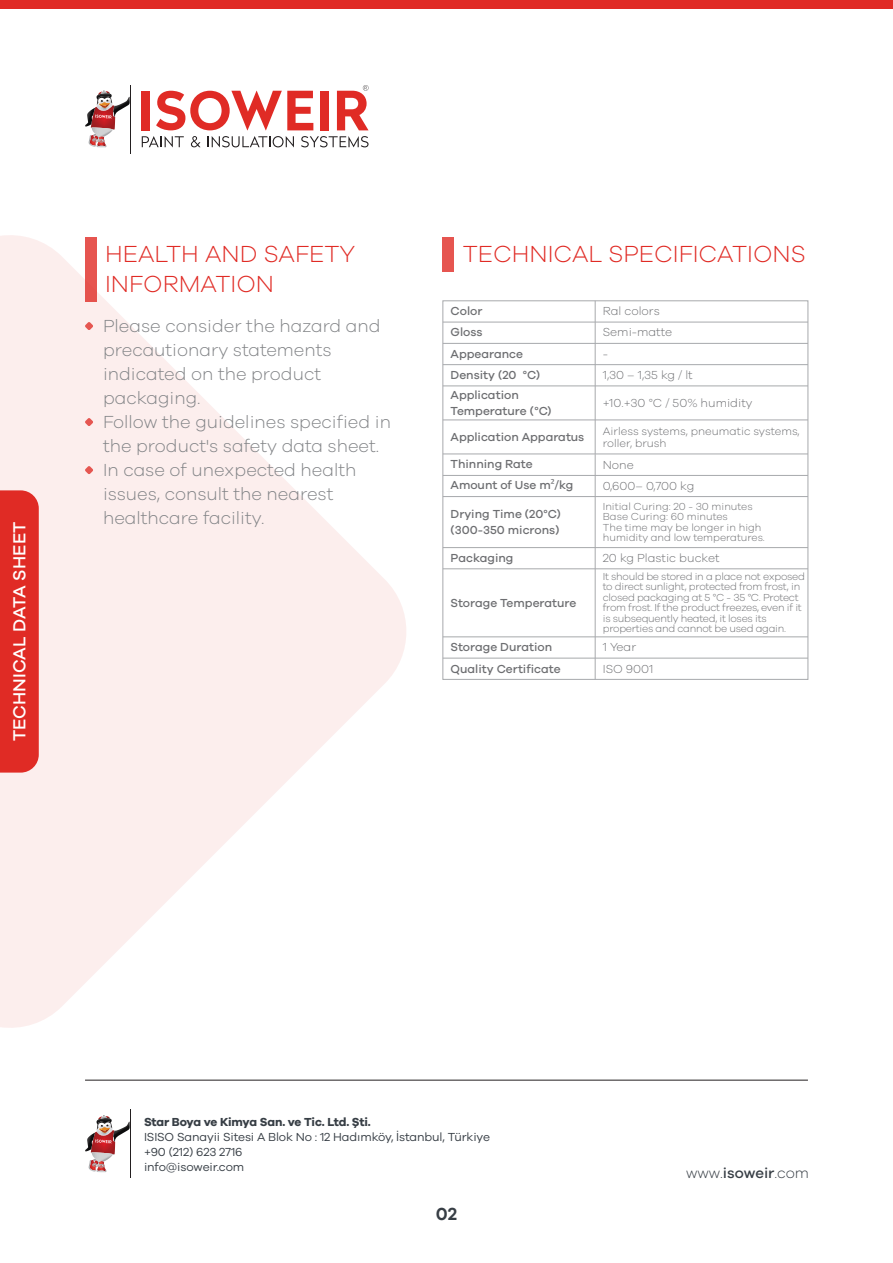
<style>
.page{position:relative;width:893px;height:1263px;background:#fff}
.page>*{position:absolute;margin:0;border:0;box-sizing:border-box;transform-origin:0 0}
.t1{font:300 24px/30px "Galano Grotesque";color:#e02b25}
.t2{font:300 18px/24px "Galano Grotesque";color:#808285}
.t3{font:500 18px "Galano Grotesque";color:#fff}
.t4{font:600 18px "Galano Grotesque";color:#373e45}
.t5{font:300 15px "Galano Grotesque";color:#373e45}
.t6{font:500 12px/16.2px "Galano Grotesque";color:#6d6e71}
.t7{font:300 12px "Galano Grotesque";color:#6d6e71}
.t8{font:12px/15px "Galano Grotesque";letter-spacing:-.01em;color:#373e45}
.t9{font:700 12px "Galano Grotesque";letter-spacing:-.02em;color:#373e45}
.t10{font:300 11.25px/12px "Galano Grotesque";color:#6d6e71}
.t11{font:300 10.5px/10.5px "Galano Grotesque";letter-spacing:-.025em;color:#6d6e71}
.t12{font:300 10.5px/10.5px "Galano Grotesque";color:#6d6e71}
.s1{font-family:"Myriad Pro";font-weight:400}
.s2{font-weight:500}
</style>
<div class="page">
<svg style="left:0;top:235px;width:406px;height:793px;fill:#fceeed"></svg>
<div style="left:0;top:490px;width:39px;height:283px;background:#e02b25"></div>
<hr style="left:130px;top:85px;width:1px;height:68px;background:#231f20">
<svg style="left:85px;top:91px;width:45px;height:56px"></svg>
<svg style="left:142px;top:136px;width:42px;height:11px"></svg>
<svg style="left:191px;top:136px;width:10px;height:11px"></svg>
<svg style="left:208px;top:136px;width:86px;height:11px"></svg>
<svg style="left:301px;top:136px;width:68px;height:11px"></svg>
<div style="left:142px;top:91px;width:8px;height:39px;background:#e02b25"></div>
<svg style="left:156px;top:91px;width:157px;height:39px"></svg>
<div style="left:320px;top:91px;width:8px;height:39px;background:#e02b25"></div>
<svg style="left:337px;top:85px;width:32px;height:45px"></svg>
<hr style="left:130px;top:1110px;width:1px;height:68px;background:#231f20">
<svg style="left:85px;top:1115px;width:45px;height:57px"></svg>
<hr style="left:85px;top:1080px;width:723px;height:1px;background:#231f20">
<div style="left:0;top:0;width:893px;height:9px;background:#e02b25"></div>
<div style="left:85px;top:237px;width:11px;height:64px;background:#e65550"></div>
<svg style="left:85px;top:418px;width:8px;height:8px"></svg>
<svg style="left:85px;top:466px;width:8px;height:8px"></svg>
<svg style="left:85px;top:322px;width:8px;height:8px"></svg>
<div style="left:443px;top:237px;width:11px;height:34px;background:#e65550"></div>
<div style="left:442px;top:300px;width:366px;height:380px;border:1px solid #a7a9ac"></div>
<hr style="left:443px;top:322px;width:365px;height:1px;background:#a7a9ac">
<hr style="left:443px;top:343px;width:365px;height:1px;background:#a7a9ac">
<hr style="left:443px;top:364px;width:365px;height:1px;background:#a7a9ac">
<svg style="left:595px;top:301px;width:1px;height:84px"></svg>
<hr style="left:443px;top:385px;width:365px;height:1px;background:#a7a9ac">
<hr style="left:443px;top:420px;width:365px;height:1px;background:#a7a9ac">
<hr style="left:595px;top:386px;width:1px;height:34px;background:#a7a9ac">
<hr style="left:443px;top:454px;width:365px;height:1px;background:#a7a9ac">
<hr style="left:595px;top:420px;width:1px;height:34px;background:#a7a9ac">
<hr style="left:443px;top:475px;width:365px;height:1px;background:#a7a9ac">
<hr style="left:443px;top:496px;width:365px;height:1px;background:#a7a9ac">
<svg style="left:595px;top:454px;width:1px;height:42px"></svg>
<hr style="left:443px;top:547px;width:365px;height:1px;background:#a7a9ac">
<hr style="left:595px;top:497px;width:1px;height:51px;background:#a7a9ac">
<hr style="left:443px;top:568px;width:365px;height:1px;background:#a7a9ac">
<svg style="left:595px;top:548px;width:1px;height:20px"></svg>
<hr style="left:443px;top:636px;width:365px;height:1px;background:#a7a9ac">
<hr style="left:595px;top:569px;width:1px;height:68px;background:#a7a9ac">
<hr style="left:443px;top:658px;width:365px;height:1px;background:#a7a9ac">
<svg style="left:595px;top:637px;width:1px;height:42px"></svg>
<p class="t3" style="left:9px;top:741px;width:221px;rotate:-90deg">TECHNICAL DATA SHEET</p>
<h1 class="t1" style="left:105px;top:238px;width:252px">HEALTH AND SAFETY<br>INFORMATION</h1>
<p class="t2" style="left:103px;top:313px;width:290px">Please consider the hazard and precautionary statements indicated on the product packaging.<br>Follow the guidelines specified in the product's safety data sheet.<br>In case of unexpected health issues, consult the nearest healthcare facility.</p>
<h1 class="t1" style="left:463px;top:238px;width:344px">TECHNICAL SPECIFICATIONS</h1>
<p class="t6" style="left:451px;top:303px;width:33px">Color</p>
<p class="t7" style="left:603px;top:304px;width:58px">Ral colors</p>
<p class="t6" style="left:451px;top:324px;width:33px">Gloss</p>
<p class="t7" style="left:603px;top:325px;width:71px">Semi-matte</p>
<p class="t6" style="left:451px;top:345px;width:74px">Appearance</p>
<p class="t7" style="left:603px;top:346px;width:7px">-</p>
<p class="t6" style="left:451px;top:366px;width:91px">Density (20 °C)</p>
<p class="t7" style="left:603px;top:368px;width:91px">1,30 – 1,35 kg / lt</p>
<p class="t6" style="left:451px;top:386px;width:103px">Application<br>Temperature (°C)</p>
<p class="t7" style="left:603px;top:395px;width:151px">+10.+30 °C / 50% humidity</p>
<p class="t6" style="left:451px;top:428px;width:135px">Application Apparatus</p>
<p class="t10" style="left:603px;top:424px;width:198px">Airless systems, pneumatic systems, roller, brush</p>
<p class="t6" style="left:451px;top:456px;width:84px">Thinning Rate</p>
<p class="t7" style="left:603px;top:457px;width:33px">None</p>
<p class="t6" style="left:451px;top:477px;width:124px">Amount of Use m<span class="s1">²</span>/kg</p>
<p class="t7" style="left:603px;top:478px;width:93px">0,600– 0,700 kg</p>
<p class="t6" style="left:451px;top:505px;width:112px">Drying Time (20°C) (300-350 microns)</p>
<p class="t12" style="left:603px;top:501px;width:164px">Initial Curing: 20 - 30 minutes<br>Base Curing: 60 minutes<br>The time may be longer in high humidity and low temperatures.</p>
<p class="t6" style="left:451px;top:549px;width:64px">Packaging</p>
<p class="t7" style="left:603px;top:551px;width:118px">20 kg Plastic bucket</p>
<p class="t6" style="left:451px;top:594px;width:127px">Storage Temperature</p>
<p class="t11" style="left:603px;top:571px;width:204px">It should be stored in a place not exposed to direct sunlight, protected from frost, in closed packaging at 5 °C - 35 °C. Protect from frost. If the product freezes, even if it is subsequently heated, it loses its properties and cannot be used again.</p>
<p class="t6" style="left:451px;top:639px;width:103px">Storage Duration</p>
<p class="t7" style="left:603px;top:640px;width:35px">1 Year</p>
<p class="t6" style="left:451px;top:660px;width:112px">Quality Certificate</p>
<p class="t7" style="left:603px;top:661px;width:52px">ISO 9001</p>
<p class="t9" style="left:144px;top:1114px;width:228px">Star Boya ve Kimya San. ve Tic. Ltd. Şti.</p>
<p class="t8" style="left:144px;top:1128px;width:347px">ISISO Sanayii Sitesi A Blok No : 12 Hadımköy, İstanbul, Türkiye +90 (212) 623 2716<br>info@isoweir.com</p>
<p class="t4" style="left:436px;top:1203px;width:23px">02</p>
<p class="t5" style="left:686px;top:1164px;width:124px">www.<span class="s2">isoweir</span>.com</p>
</div>
